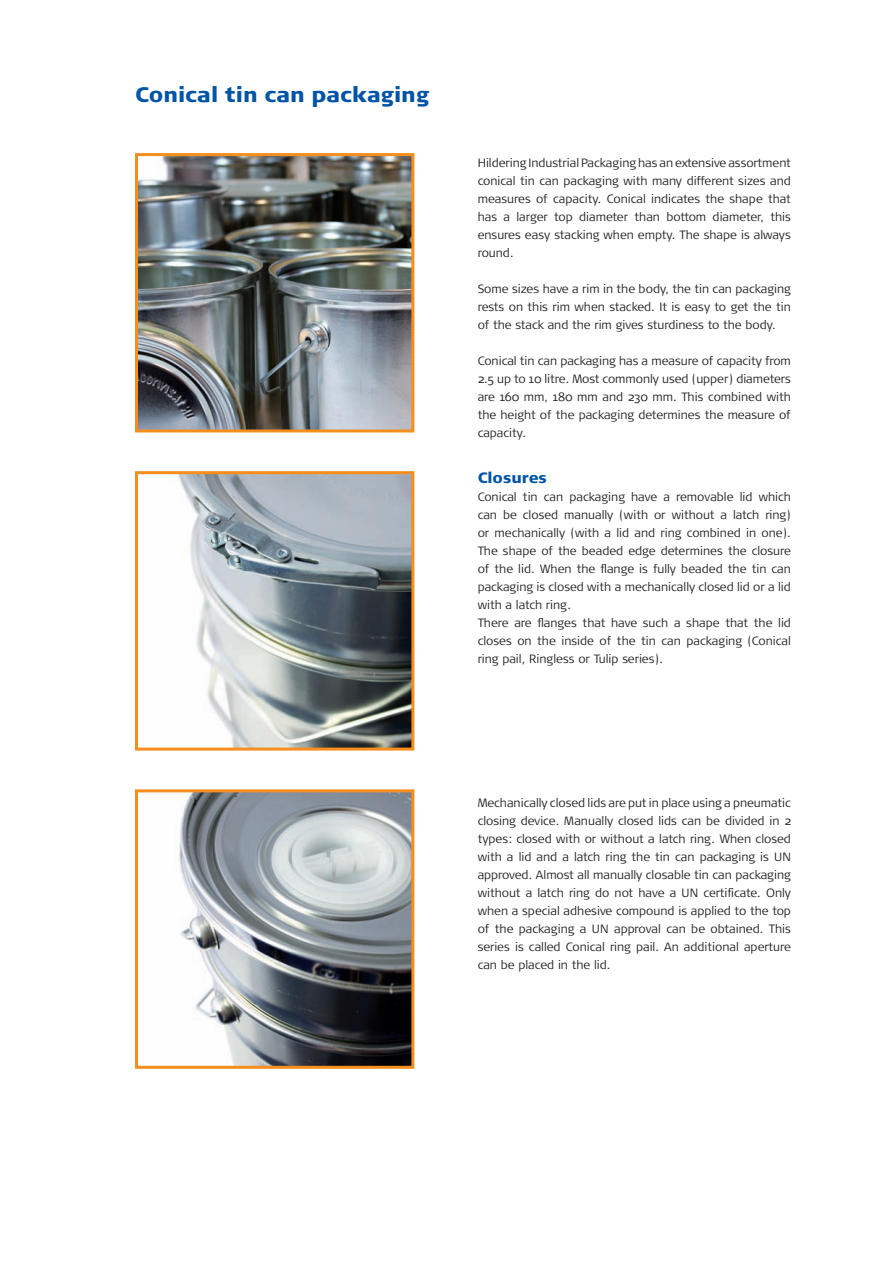
<style>
.page{position:relative;width:893px;height:1263px;background:#fff}
.page>*{position:absolute;margin:0;border:0;box-sizing:border-box;transform-origin:0 0}
.t1{font:900 21px "Signa Normal";color:#0154a6}
.t2{font:900 15px "Signa Normal";color:#0154a6}
.t3{font:300 12px/18px "Signa Normal";color:#231f20;text-align:justify}
</style>
<div class="page">
<img style="left:139px;top:157px;width:271px;height:271px">
<div style="left:135px;top:153px;width:279px;height:279px;border:3px solid #f68e1e"></div>
<img style="left:178px;top:475px;width:232px;height:271px">
<div style="left:135px;top:471px;width:279px;height:279px;border:3px solid #f68e1e"></div>
<img style="left:179px;top:793px;width:231px;height:272px">
<div style="left:135px;top:789px;width:279px;height:280px;border:3px solid #f68e1e"></div>
<p class="t1" style="left:135px;top:81px;width:296px">Conical tin can packaging</p>
<p class="t3" style="left:478px;top:154px;width:315px">Hildering Industrial Packaging has an extensive assortment conical tin can packaging with many different sizes and measures of capacity. Conical indicates the shape that has a larger top diameter than bottom diameter, this ensures easy stacking when empty. The shape is always round.</p>
<p class="t3" style="left:478px;top:280px;width:315px">Some sizes have a rim in the body, the tin can packaging rests on this rim when stacked. It is easy to get the tin of the stack and the rim gives sturdiness to the body.</p>
<p class="t3" style="left:478px;top:352px;width:315px">Conical tin can packaging has a measure of capacity from 2.5 up to 10 litre. Most commonly used (upper) diameters are 160 mm, 180 mm and 230 mm. This combined with the height of the packaging determines the measure of capacity.</p>
<p class="t2" style="left:478px;top:468px;width:71px">Closures</p>
<p class="t3" style="left:478px;top:488px;width:315px">Conical tin can packaging have a removable lid which can be closed manually (with or without a latch ring) or mechanically (with a lid and ring combined in one).<br>The shape of the beaded edge determines the closure of the lid. When the flange is fully beaded the tin can packaging is closed with a mechanically closed lid or a lid with a latch ring.</p>
<p class="t3" style="left:478px;top:614px;width:315px">There are flanges that have such a shape that the lid closes on the inside of the tin can packaging (Conical ring pail, Ringless or Tulip series).</p>
<p class="t3" style="left:478px;top:794px;width:315px">Mechanically closed lids are put in place using a pneumatic closing device. Manually closed lids can be divided in 2 types: closed with or without a latch ring. When closed with a lid and a latch ring the tin can packaging is UN approved. Almost all manually closable tin can packaging without a latch ring do not have a UN certificate. Only when a special adhesive compound is applied to the top of the packaging a UN approval can be obtained. This series is called Conical ring pail. An additional aperture can be placed in the lid.</p>
</div>
